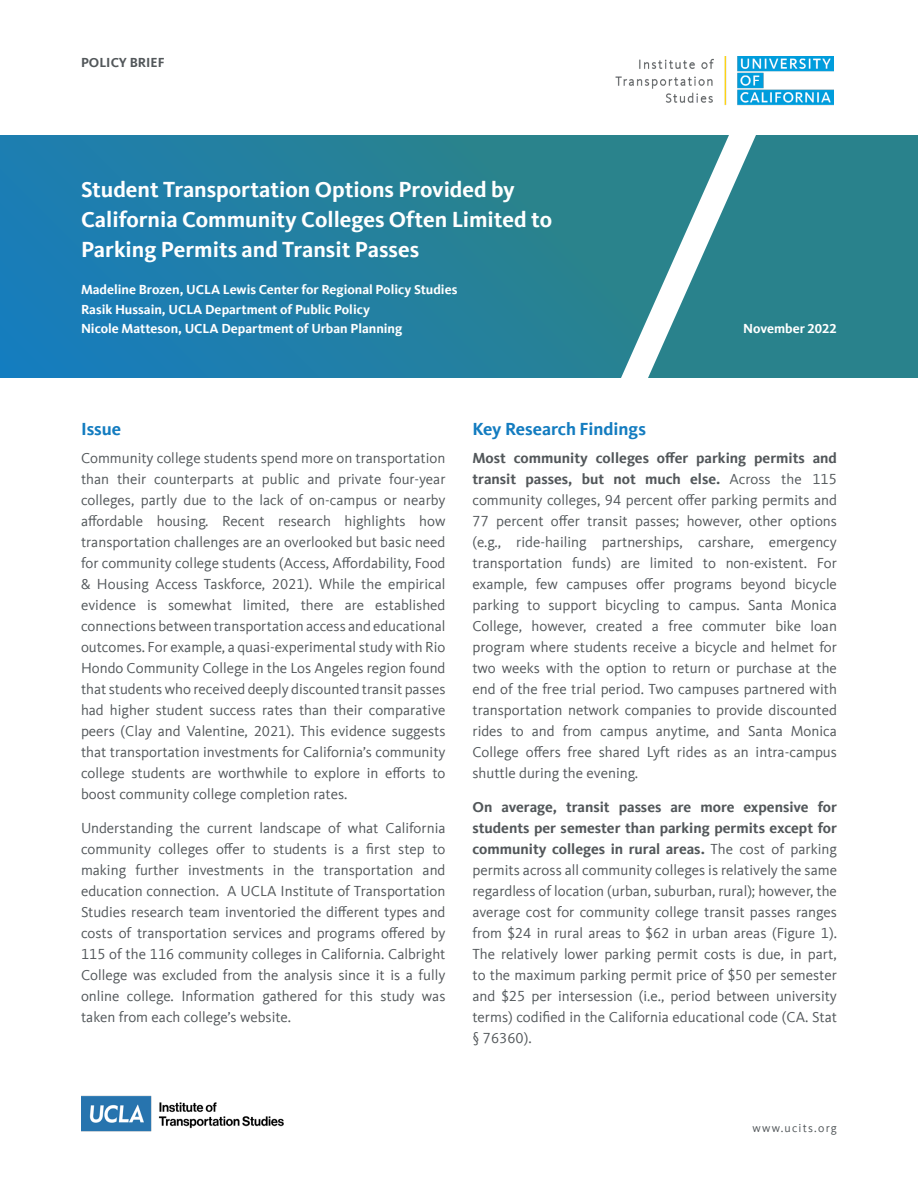
<style>
.page{position:relative;width:918px;height:1188px;background:#fff}
.page>*{position:absolute;margin:0;border:0;box-sizing:border-box;transform-origin:0 0}
.t1{font:700 22.5px/30px "Kievit Offc Pro";color:#fff}
.t2{font:700 18px "Kievit Offc Pro";color:#137cc0}
.t3{font:15px/21px "Kievit Offc Pro";color:#52575a;text-align:justify}
.t4{font:700 15px/21px "Kievit Offc Pro";color:#52575a}
.t5{font:700 13.5px/19.5px "Kievit Offc Pro";color:#fff}
.t6{font:700 13.5px "Kievit Offc Pro";color:#52575a}
.t7{font:12px "Kievit Offc Pro";letter-spacing:.1em;color:#52575a}
.s1{font-weight:400}
</style>
<div class="page">
<img style="left:616px;top:57px;width:217px;height:48px">
<svg style="left:0;top:135px;width:648px;height:243px;background:#2380a2"></svg>
<img style="left:81px;top:1095px;width:203px;height:37px">
<svg style="left:648px;top:135px;width:270px;height:243px;background:#3b8d96"></svg>
<p class="t6" style="left:81px;top:55px;width:85px">POLICY BRIEF</p>
<h3 class="t1" style="left:81px;top:174px;width:473px">Student Transportation Options Provided by<br>California Community Colleges Often Limited to<br>Parking Permits and Transit Passes</h3>
<p class="t5" style="left:81px;top:280px;width:378px">Madeline Brozen, UCLA Lewis Center for Regional Policy Studies<br>Rasik Hussain, UCLA Department of Public Policy<br>Nicole Matteson, UCLA Department of Urban Planning</p>
<p class="t5" style="left:743px;top:319px;width:95px">November 2022</p>
<h4 class="t2" style="left:81px;top:418px;width:42px">Issue</h4>
<p class="t3" style="left:81px;top:447px;width:366px">Community college students spend more on transportation than their counterparts at public and private four-year colleges, partly due to the lack of on-campus or nearby</p>
<p class="t3" style="left:81px;top:510px;width:366px">affordable housing. Recent research highlights how</p>
<p class="t3" style="left:81px;top:531px;width:366px">transportation challenges are an overlooked but basic need</p>
<p class="t3" style="left:81px;top:552px;width:366px">for community college students (Access, Affordability, Food &amp; Housing Access Taskforce, 2021). While the empirical evidence is somewhat limited, there are established connections between transportation access and educational outcomes. For example, a quasi-experimental study with Rio</p>
<p class="t3" style="left:81px;top:657px;width:366px">Hondo Community College in the Los Angeles region found</p>
<p class="t3" style="left:81px;top:678px;width:366px">that students who received deeply discounted transit passes</p>
<p class="t3" style="left:81px;top:699px;width:366px">had higher student success rates than their comparative</p>
<p class="t3" style="left:81px;top:720px;width:366px">peers (Clay and Valentine, 2021). This evidence suggests</p>
<p class="t3" style="left:81px;top:741px;width:366px">that transportation investments for California’s community</p>
<p class="t3" style="left:81px;top:762px;width:366px">college students are worthwhile to explore in efforts to boost community college completion rates.</p>
<p class="t3" style="left:81px;top:818px;width:366px">Understanding the current landscape of what California community colleges offer to students is a first step to</p>
<p class="t3" style="left:81px;top:860px;width:366px">making further investments in the transportation and</p>
<p class="t3" style="left:81px;top:881px;width:366px">education connection. A UCLA Institute of Transportation Studies research team inventoried the different types and costs of transportation services and programs offered by 115 of the 116 community colleges in California. Calbright College was excluded from the analysis since it is a fully online college. Information gathered for this study was taken from each college’s website.</p>
<h4 class="t2" style="left:472px;top:418px;width:175px">Key Research Findings</h4>
<h5 class="t4" style="left:472px;top:447px;width:366px">Most community colleges offer parking permits and transit passes, but not much else. <span class="s1">Across the 115</span></h5>
<p class="t3" style="left:472px;top:489px;width:366px">community colleges, 94 percent offer parking permits and 77 percent offer transit passes; however, other options (e.g., ride-hailing partnerships, carshare, emergency transportation funds) are limited to non-existent. For example, few campuses offer programs beyond bicycle parking to support bicycling to campus. Santa Monica College, however, created a free commuter bike loan program where students receive a bicycle and helmet for two weeks with the option to return or purchase at the end of the free trial period. Two campuses partnered with transportation network companies to provide discounted rides to and from campus anytime, and Santa Monica College offers free shared Lyft rides as an intra-campus shuttle during the evening.</p>
<p class="t4" style="left:472px;top:797px;width:366px;text-align:justify">On average, transit passes are more expensive for students per semester than parking permits except for community colleges in rural areas. <span class="s1">The cost of parking permits across all community colleges is relatively the same</span></p>
<p class="t3" style="left:472px;top:881px;width:366px">regardless of location (urban, suburban, rural); however, the</p>
<p class="t3" style="left:472px;top:902px;width:366px">average cost for community college transit passes ranges</p>
<p class="t3" style="left:472px;top:923px;width:366px">from $24 in rural areas to $62 in urban areas (Figure 1).<br>The relatively lower parking permit costs is due, in part, to the maximum parking permit price of $50 per semester and $25 per intersession (i.e., period between university terms) codified in the California educational code (CA. Stat § 76360).</p>
<p class="t7" style="left:753px;top:1121px;width:86px">www.ucits.org</p>
</div>
